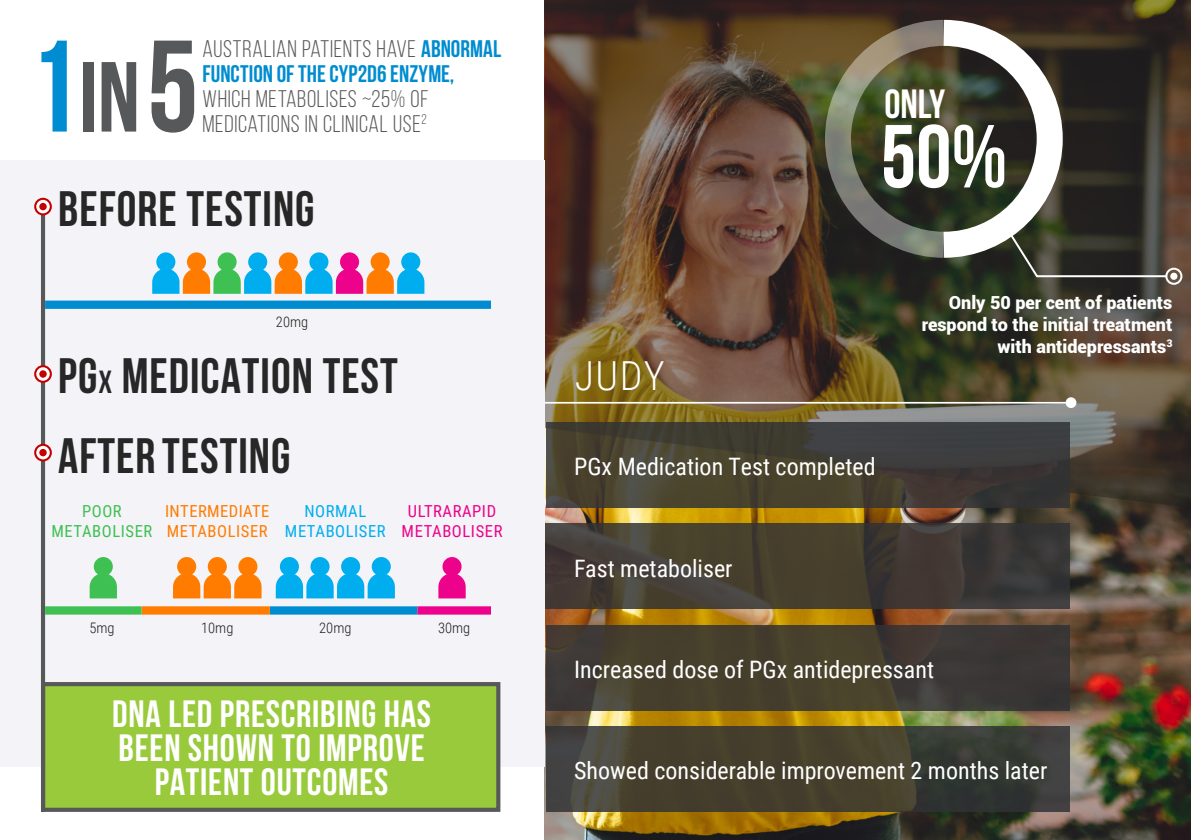
<style>
.page{position:relative;width:1191px;height:840px;background:#fff}
.page>*{position:absolute;margin:0;border:0;box-sizing:border-box;transform-origin:0 0}
.t1{font:700 129.8px "Bebas Neue";color:#008cd0}
.t2{font:700 99.2px "Bebas Neue";color:#57585a}
.paragraph{font:700 89px "Bebas Neue";color:#fff}
.t3{font:700 49.6px "Bebas Neue";letter-spacing:.02em;color:#272727}
.paragraph-2{font:700 40.6px "Bebas Neue";color:#fff}
.t4{font:300 40px "Roboto Condensed";color:#fff}
.t5{font:700 38px/34px "Bebas Neue";letter-spacing:.02em;color:#fff;text-align:center}
.t6{font:24px "Roboto Condensed";color:#fff}
.t7{font:24px/25.2px "Bebas Neue";letter-spacing:.03em;color:#57585a}
.paragraph-3{font:900 18px/21.8px "Roboto";color:#fff;text-align:right}
.t8{font:16.6px/19.8px "Roboto Condensed";letter-spacing:.025em;color:#ff7c00}
.t9{font:16.6px/19.8px "Roboto Condensed";letter-spacing:.035em;color:#ed028c;text-align:center}
.t10{font:16.6px/19.8px "Roboto Condensed";letter-spacing:.035em;color:#00aeef;text-align:center}
.t11{font:16.6px "Roboto Condensed";letter-spacing:.035em;color:#3ec053}
.t12{font:300 14.4px "Roboto Condensed";color:#231f20}
.s1{font-size:129.8px}
.s2{font-weight:700;color:#008cd0}
.s3{font-size:32px}
</style>
<div class="page">
<img style="left:545px;top:507px;width:646px;height:332px">
<img style="left:545px;top:0;width:646px;height:507px">
<svg style="left:546px;top:422px;width:523px;height:85px;background:#423f35"></svg>
<svg style="left:545px;top:523px;width:524px;height:86px;background:#423c33"></svg>
<svg style="left:546px;top:624px;width:523px;height:86px;background:#433d30"></svg>
<svg style="left:546px;top:725px;width:523px;height:86px;background:#434032"></svg>
<hr style="left:531px;top:401px;width:535px;height:2px;background:#fff">
<div style="left:1065px;top:397px;width:11px;height:11px;background:#fff;border-radius:50%"></div>
<svg style="left:1005px;top:228px;width:164px;height:50px;background:#3d3c37"></svg>
<div style="left:1165px;top:267px;width:17px;height:17px;border:2px solid #fff;border-radius:50%"></div>
<div style="left:1170px;top:272px;width:7px;height:8px;background:#fff;border-radius:50%"></div>
<svg style="left:918px;top:7px;width:157px;height:263px"></svg>
<svg style="left:823px;top:18px;width:123px;height:241px;background:#52533e"></svg>
<div style="left:0;top:160px;width:545px;height:605px;background:#f4f3f7"></div>
<div style="left:41px;top:681px;width:459px;height:130px;background:#99ca3b;border:4px solid #57585a"></div>
<div style="left:309px;top:252px;width:19px;height:19px;background:#00aeef;border-radius:50%"></div>
<div style="left:156px;top:252px;width:19px;height:19px;background:#00aeef;border-radius:50%"></div>
<div style="left:340px;top:252px;width:19px;height:19px;background:#ed028c;border-radius:50%"></div>
<div style="left:279px;top:252px;width:19px;height:19px;background:#ff7c00;border-radius:50%"></div>
<div style="left:370px;top:252px;width:20px;height:19px;background:#ff7c00;border-radius:50%"></div>
<div style="left:401px;top:252px;width:19px;height:19px;background:#00aeef;border-radius:50%"></div>
<div style="left:187px;top:252px;width:19px;height:19px;background:#ff7c00;border-radius:50%"></div>
<div style="left:248px;top:252px;width:19px;height:19px;background:#00aeef;border-radius:50%"></div>
<div style="left:217px;top:252px;width:20px;height:19px;background:#3ec053;border-radius:50%"></div>
<svg style="left:152px;top:268px;width:272px;height:25px"></svg>
<div style="left:45px;top:300px;width:446px;height:9px;background:#008cd0"></div>
<hr style="left:41px;top:212px;width:4px;height:599px;background:#57585a">
<div style="left:270px;top:606px;width:147px;height:8px;background:#008cd0"></div>
<div style="left:417px;top:606px;width:74px;height:8px;background:#ed028c"></div>
<div style="left:142px;top:606px;width:128px;height:8px;background:#ff7c00"></div>
<div style="left:94px;top:556px;width:19px;height:19px;background:#3ec053;border-radius:50%"></div>
<svg style="left:90px;top:573px;width:27px;height:25px"></svg>
<div style="left:442px;top:556px;width:19px;height:19px;background:#ed028c;border-radius:50%"></div>
<svg style="left:438px;top:573px;width:28px;height:25px"></svg>
<div style="left:177px;top:556px;width:19px;height:19px;background:#ff7c00;border-radius:50%"></div>
<div style="left:238px;top:556px;width:19px;height:19px;background:#ff7c00;border-radius:50%"></div>
<div style="left:208px;top:556px;width:19px;height:19px;background:#ff7c00;border-radius:50%"></div>
<svg style="left:173px;top:573px;width:88px;height:25px"></svg>
<div style="left:310px;top:556px;width:19px;height:19px;background:#00aeef;border-radius:50%"></div>
<div style="left:341px;top:556px;width:19px;height:19px;background:#00aeef;border-radius:50%"></div>
<div style="left:280px;top:556px;width:19px;height:19px;background:#00aeef;border-radius:50%"></div>
<div style="left:372px;top:556px;width:19px;height:19px;background:#00aeef;border-radius:50%"></div>
<svg style="left:276px;top:573px;width:119px;height:25px"></svg>
<div style="left:45px;top:606px;width:97px;height:8px;background:#3ec053"></div>
<svg style="left:35px;top:199px;width:16px;height:15px"></svg>
<div style="left:34px;top:198px;width:18px;height:17px;border:2px solid #c40000;border-radius:50%"></div>
<div style="left:39px;top:203px;width:8px;height:7px;background:#c40000;border-radius:50%"></div>
<svg style="left:35px;top:366px;width:16px;height:15px"></svg>
<div style="left:34px;top:365px;width:18px;height:17px;border:2px solid #c40000;border-radius:50%"></div>
<div style="left:39px;top:370px;width:8px;height:7px;background:#c40000;border-radius:50%"></div>
<svg style="left:35px;top:444px;width:16px;height:16px"></svg>
<div style="left:34px;top:443px;width:18px;height:18px;border:2px solid #c40000;border-radius:50%"></div>
<svg style="left:39px;top:448px;width:8px;height:8px"></svg>
<p class="t1" style="left:27px;top:15px;width:53px">1</p>
<p class="t2" style="left:79px;top:43px;width:121px">IN<span class="s1">5</span></p>
<p class="t7" style="left:202px;top:36px;width:300px">AUSTRALIAN PATIENTS HAVE <span class="s2">ABNORMAL<br>FUNCTION OF THE CYP2D6 ENZYME,<br></span>WHICH METABOLISES ~25% OF<br>MEDICATIONS IN CLINICAL USE<sup>2</sup></p>
<p class="t3" style="left:58px;top:181px;width:258px">BEFORE TESTING</p>
<p class="t12" style="left:276px;top:312px;width:34px">20mg</p>
<p class="t3" style="left:58px;top:348px;width:341px">PG<span class="s3">X</span> MEDICATION TEST</p>
<p class="t3" style="left:58px;top:428px;width:234px">AFTER TESTING</p>
<p class="t11" style="left:82px;top:499px;width:41px">POOR</p>
<p class="t11" style="left:52px;top:519px;width:102px">METABOLISER</p>
<p class="t8" style="left:165px;top:500px;width:106px">INTERMEDIATE<br>METABOLISER</p>
<p class="t10" style="left:285px;top:500px;width:102px">NORMAL<br>METABOLISER</p>
<p class="t9" style="left:401px;top:500px;width:102px">ULTRARAPID<br>METABOLISER</p>
<p class="t12" style="left:89px;top:617px;width:27px">5mg</p>
<p class="t12" style="left:201px;top:617px;width:34px">10mg</p>
<p class="t12" style="left:319px;top:617px;width:34px">20mg</p>
<p class="t12" style="left:438px;top:617px;width:34px">30mg</p>
<p class="t5" style="left:112px;top:695px;width:320px">DNA LED PRESCRIBING HAS<br>BEEN SHOWN TO IMPROVE<br>PATIENT OUTCOMES</p>
<p class="paragraph-2" style="left:884px;top:82px;width:62px">ONLY</p>
<p class="paragraph" style="left:881px;top:108px;width:128px">50%</p>
<p class="t4" style="left:575px;top:347px;width:91px">JUDY</p>
<p class="t6" style="left:574px;top:450px;width:303px">PGx Medication Test completed</p>
<p class="t6" style="left:574px;top:551px;width:160px">Fast metaboliser</p>
<p class="paragraph-3" style="left:921px;top:291px;width:252px">Only 50 per cent of patients respond to the initial treatment with antidepressants<sup>3</sup></p>
<p class="t6" style="left:574px;top:652px;width:361px">Increased dose of PGx antidepressant</p>
<p class="t6" style="left:574px;top:753px;width:475px">Showed considerable improvement 2 months later</p>
</div>
